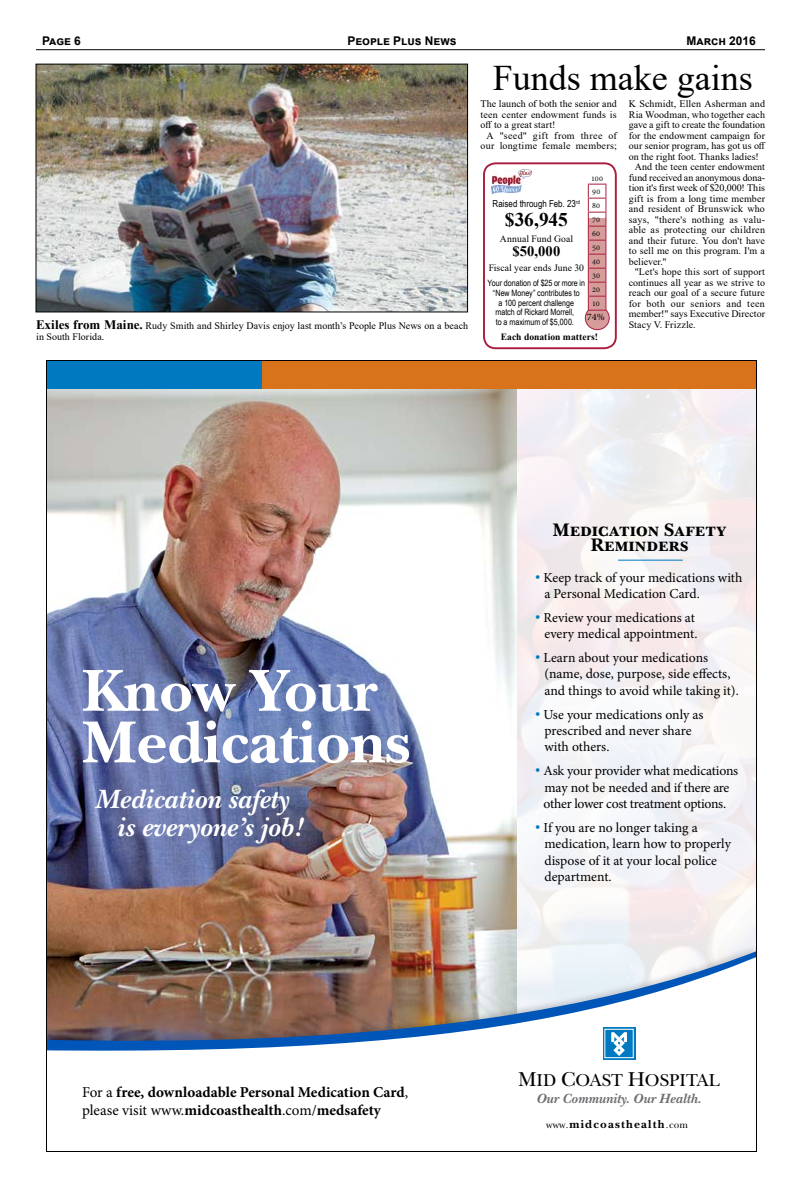
<style>
.page{position:relative;width:801px;height:1188px;background:#fff}
.page>*{position:absolute;margin:0;border:0;box-sizing:border-box;transform-origin:0 0}
.t1{font:700 61.9px/51.6px "New Baskerville Std";color:#fff}
.t2{font:36px "Times New Roman";color:#000}
.t3{font:italic 700 27.7px/27.7px "New Baskerville Std";color:#fff}
.t4{font:700 19.4px "Times New Roman";color:#000}
.t5{font:700 19px/15.2px "New Baskerville Std";color:#000;text-align:center}
.t6{font:18px "New Baskerville Std";color:#000}
.t7{font:700 15.1px/18.1px "Minion Pro";color:#000}
.t8{font:700 14.5px "Times New Roman";color:#000}
.t9{font:italic 700 14px "New Baskerville Std";color:#6d6e71}
.t10{font:13.7px/16.5px "Minion Pro";letter-spacing:-.005em;color:#000}
.t11{font:700 12px "Arial";color:#000}
.t12{font:700 12px "New Baskerville Std";color:#000}
.t13{font:10px/11px "Times New Roman";letter-spacing:.01em;color:#000}
.t14{font:10px "Times New Roman";letter-spacing:.035em;color:#000}
.t15{font:10px "Times New Roman";letter-spacing:-.01em;color:#000}
.t16{font:10px "Times New Roman";letter-spacing:.03em;color:#000}
.t17{font:9.8px "Minion Pro";color:#000;scale:1.08 1}
.t18{font:9.7px "Times New Roman";letter-spacing:.005em;color:#000}
.t19{font:9.7px "Arial Narrow";letter-spacing:.005em;color:#000}
.t20{font:700 9.6px "Times New Roman";color:#000}
.t21{font:8.7px/9.7px "Arial Narrow";letter-spacing:-.005em;color:#000;text-align:center}
.t22{font:8.7px/14px "Adobe Devanagari";letter-spacing:.015em;color:#000}
.s1{font-weight:700;font-size:13px}
.s2{color:#0079c1}
.s3{font-weight:400}
.s4{font-size:21px}
.s5{font-weight:400;font-size:10px}
</style>
<div class="page">
<hr style="left:36px;top:49px;width:729px;height:1px;background:#000">
<div style="left:516px;top:384px;width:241px;height:643px;background:linear-gradient(to right,#f4f1f4,#f4f1f2)"></div>
<img style="left:48px;top:389px;width:468px;height:543px">
<img style="left:48px;top:932px;width:707px;height:128px">
<div style="left:46px;top:360px;width:216px;height:29px;background:#0079c1"></div>
<div style="left:262px;top:360px;width:495px;height:29px;background:#d8731b"></div>
<svg style="left:603px;top:1027px;width:32px;height:33px"></svg>
<div style="left:605px;top:1029px;width:28px;height:29px;border:1px solid #fff"></div>
<svg style="left:611px;top:1032px;width:16px;height:24px"></svg>
<hr style="left:618px;top:560px;width:65px;height:1px;background:#0079c1">
<img style="left:38px;top:66px;width:428px;height:244px">
<div style="left:36px;top:64px;width:432px;height:248px;border:1px solid #000"></div>
<div style="left:483px;top:162px;width:134px;height:187px;border:2px solid #ac1e40;border-radius:12px"></div>
<img style="left:491px;top:169px;width:41px;height:25px">
<div style="left:585px;top:306px;width:24px;height:24px;background:#d59c99;border-radius:50%"></div>
<div style="left:585px;top:306px;width:25px;height:24px;border:1px solid #ac1e40;border-radius:50%"></div>
<svg style="left:588px;top:183px;width:18px;height:128px"></svg>
<p class="t11" style="left:42px;top:32px;width:40px">Page 6</p>
<p class="t11" style="left:347px;top:32px;width:111px">People Plus News</p>
<p class="t11" style="left:687px;top:32px;width:71px">March 2016</p>
<p class="t13" style="left:36px;top:320px;width:434px"><span class="s1">Exiles from Maine.</span> Rudy Smith and Shirley Davis enjoy last month’s People Plus News on a beach in South Florida.</p>
<h2 class="t2" style="left:493px;top:52px;width:261px">Funds make gains</h2>
<p class="t13" style="left:481px;top:98px;width:138px">The launch of both the senior and</p>
<p class="t13" style="left:481px;top:109px;width:138px">teen center endowment funds is</p>
<p class="t13" style="left:481px;top:119px;width:76px">off to a great start!</p>
<p class="t14" style="left:487px;top:128px;width:132px">A "seed" gift from three of</p>
<p class="t13" style="left:481px;top:140px;width:138px">our longtime female members;</p>
<p class="t22" style="left:591px;top:173px;width:13px;line-height:13px">100<br>90</p>
<p class="t22" style="left:592px;top:199px;width:10px;text-align:justify">80<br>70<br>60<br>50<br>40<br>30<br>20<br>10</p>
<p class="t19" style="left:493px;top:196px;width:89px">Raised through Feb. 23<sup>rd</sup></p>
<h3 class="t4" style="left:505px;top:206px;width:64px">$36,945</h3>
<p class="t18" style="left:500px;top:232px;width:75px">Annual Fund Goal</p>
<h3 class="t8" style="left:512px;top:241px;width:49px">$50,000</h3>
<p class="t18" style="left:489px;top:261px;width:97px">Fiscal year ends June 30</p>
<p class="t21" style="left:488px;top:278px;width:99px">Your donation of $25 or more in “New Money” contributes to<br>a 100 percent challenge<br>match of Rickard Morrell,<br>to a maximum of $5,000.</p>
<p class="t20" style="left:501px;top:329px;width:99px">Each donation matters!</p>
<p class="t17" style="left:587px;top:310px;width:18px">74%</p>
<p class="t13" style="left:629px;top:98px;width:138px">K Schmidt, Ellen Asherman and</p>
<p class="t13" style="left:629px;top:109px;width:138px">Ria Woodman, who together each</p>
<p class="t13" style="left:629px;top:119px;width:138px">gave a gift to create the foundation</p>
<p class="t13" style="left:629px;top:130px;width:138px">for the endowment campaign for</p>
<p class="t13" style="left:629px;top:140px;width:138px">our senior program, has got us off</p>
<p class="t13" style="left:629px;top:151px;width:131px">on the right foot. Thanks ladies!</p>
<p class="t13" style="left:635px;top:161px;width:132px">And the teen center endowment</p>
<p class="t15" style="left:629px;top:170px;width:138px">fund received an anonymous dona-</p>
<p class="t13" style="left:629px;top:182px;width:138px">tion it's first week of $20,000! This</p>
<p class="t13" style="left:629px;top:193px;width:138px">gift is from a long time member</p>
<p class="t13" style="left:629px;top:203px;width:138px">and resident of Brunswick who</p>
<p class="t16" style="left:629px;top:212px;width:138px">says, "there's nothing as valu-</p>
<p class="t13" style="left:629px;top:224px;width:138px">able as protecting our children</p>
<p class="t13" style="left:629px;top:235px;width:138px">and their future. You don't have</p>
<p class="t13" style="left:629px;top:245px;width:138px">to sell me on this program. I'm a</p>
<p class="t13" style="left:629px;top:256px;width:39px">believer."</p>
<p class="t13" style="left:635px;top:266px;width:132px">"Let's hope this sort of support</p>
<p class="t13" style="left:629px;top:277px;width:138px">continues all year as we strive to</p>
<p class="t13" style="left:629px;top:287px;width:138px">reach our goal of a secure future</p>
<p class="t14" style="left:629px;top:296px;width:138px">for both our seniors and teen</p>
<p class="t13" style="left:629px;top:308px;width:138px">member!" says Executive Director</p>
<p class="t13" style="left:629px;top:319px;width:68px">Stacy V. Frizzle.</p>
<h1 class="t1" style="left:82px;top:665px;width:330px">Know Your<br>Medications</h1>
<h3 class="t3" style="left:117px;top:786px;width:188px;text-indent:-22px">Medication safety is everyone’s job!</h3>
<h3 class="t5" style="left:553px;top:522px;width:175px">Medication Safety<br>Reminders</h3>
<h3 class="t10" style="left:544px;top:569px;width:199px;text-indent:-9px"><span class="s2">•</span> Keep track of your medications with a Personal Medication Card.</h3>
<h3 class="t10" style="left:535px;top:609px;width:164px;text-align:right"><span class="s2">•</span> Review your medications at every medical appointment.</h3>
<h3 class="t10" style="left:544px;top:649px;width:196px;text-indent:-9px"><span class="s2">•</span> Learn about your medications (name, dose, purpose, side effects, and things to avoid while taking it).</h3>
<h3 class="t10" style="left:544px;top:706px;width:161px;text-indent:-9px"><span class="s2">•</span> Use your medications only as prescribed and never share with others.</h3>
<h3 class="t10" style="left:535px;top:763px;width:205px;text-align:center"><span class="s2">•</span> Ask your provider what medications may not be needed and if there are other lower cost treatment options.</h3>
<h3 class="t10" style="left:544px;top:819px;width:188px;text-indent:-9px"><span class="s2">•</span> If you are no longer taking a medication, learn how to properly dispose of it at your local police department.</h3>
<h3 class="t7" style="left:82px;top:1083px;width:328px"><span class="s3">For a</span> free, downloadable Personal Medication Card<span class="s3">, please visit www.</span>midcoasthealth<span class="s3">.com/</span>medsafety</h3>
<h3 class="t6" style="left:518px;top:1070px;width:203px"><span class="s4">M</span>ID <span class="s4">C</span>OAST <span class="s4">H</span>OSPITAL</h3>
<h3 class="t9" style="left:537px;top:1090px;width:167px">Our Community. Our Health.</h3>
<p class="t12" style="left:546px;top:1117px;width:143px"><span class="s5">www.</span>midcoasthealth<span class="s5">.com</span></p>
</div>
